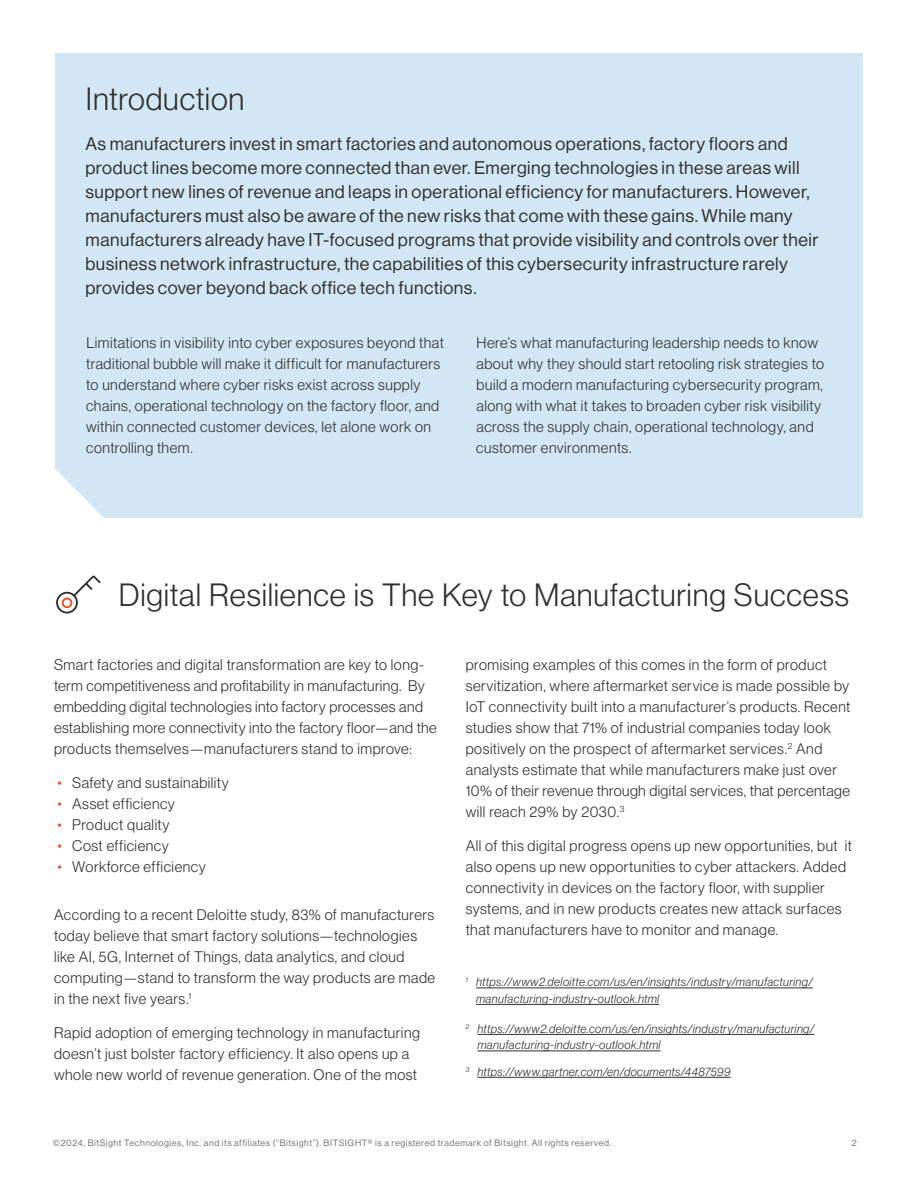
<style>
.page{position:relative;width:918px;height:1188px;background:#fff}
.page>*{position:absolute;margin:0;border:0;box-sizing:border-box;transform-origin:0 0}
.t1{font:31.5px "N Haas Grotesk DS Pro 45 Lt";letter-spacing:.025em;color:#2f302f}
.t2{font:18px/24px "N Haas Grotesk DS Pro 55 Rg";letter-spacing:.025em;color:#2f302f}
.t3{font:15px/21px "N Haas Grotesk DS Pro 45 Lt";letter-spacing:.035em;color:#2f302f}
.t4{font:12px/16.5px "N Haas Grotesk DS Pro 46 Lt It";letter-spacing:.035em;color:#2f302f}
.t5{font:9px "N Haas Grotesk DS Pro 55 Rg";letter-spacing:.06em;color:#737373}
.s1{color:#f04c24}
</style>
<div class="page">
<div style="left:55px;top:53px;width:808px;height:464px;background:#d3e6f4"></div>
<svg style="left:55px;top:469px;width:51px;height:49px"></svg>
<hr style="left:476px;top:988px;width:337px;height:1px;background:#2f302f">
<hr style="left:476px;top:1004px;width:183px;height:1px;background:#2f302f">
<hr style="left:477px;top:1034px;width:337px;height:1px;background:#2f302f">
<hr style="left:477px;top:1051px;width:184px;height:1px;background:#2f302f">
<hr style="left:477px;top:1077px;width:254px;height:1px;background:#2f302f">
<svg style="left:56px;top:575px;width:45px;height:39px"></svg>
<div style="left:62px;top:598px;width:10px;height:10px;border:2px solid #f04c22;border-radius:50%"></div>
<h1 class="t1" style="left:86px;top:82px;width:160px">Introduction</h1>
<p class="t2" style="left:86px;top:131px;width:735px">As manufacturers invest in smart factories and autonomous operations, factory floors and product lines become more connected than ever. Emerging technologies in these areas will support new lines of revenue and leaps in operational efficiency for manufacturers. However, manufacturers must also be aware of the new risks that come with these gains. While many manufacturers already have IT-focused programs that provide visibility and controls over their business network infrastructure, the capabilities of this cybersecurity infrastructure rarely provides cover beyond back office tech functions.</p>
<p class="t3" style="left:86px;top:332px;width:359px">Limitations in visibility into cyber exposures beyond that traditional bubble will make it difficult for manufacturers to understand where cyber risks exist across supply chains, operational technology on the factory floor, and within connected customer devices, let alone work on controlling them.</p>
<p class="t3" style="left:476px;top:332px;width:349px">Here’s what manufacturing leadership needs to know about why they should start retooling risk strategies to build a modern manufacturing cybersecurity program, along with what it takes to broaden cyber risk visibility across the supply chain, operational technology, and customer environments.</p>
<h1 class="t1" style="left:119px;top:577px;width:732px">Digital Resilience is The Key to Manufacturing Success</h1>
<p class="t3" style="left:54px;top:654px;width:384px">Smart factories and digital transformation are key to long&shy;term competitiveness and profitability in manufacturing. By embedding digital technologies into factory processes and establishing more connectivity into the factory floor—and the products themselves—manufacturers stand to improve:</p>
<p class="t3" style="left:57px;top:773px;width:173px"><span class="s1">•</span> Safety and sustainability</p>
<p class="t3" style="left:57px;top:794px;width:119px"><span class="s1">•</span> Asset efficiency</p>
<p class="t3" style="left:57px;top:815px;width:114px"><span class="s1">•</span> Product quality</p>
<p class="t3" style="left:57px;top:836px;width:113px"><span class="s1">•</span> Cost efficiency</p>
<p class="t3" style="left:57px;top:857px;width:150px"><span class="s1">•</span> Workforce efficiency</p>
<p class="t3" style="left:54px;top:904px;width:383px">According to a recent Deloitte study, 83% of manufacturers today believe that smart factory solutions—technologies like AI, 5G, Internet of Things, data analytics, and cloud computing—stand to transform the way products are made in the next five years.<sup>1</sup></p>
<p class="t3" style="left:54px;top:1022px;width:367px">Rapid adoption of emerging technology in manufacturing doesn’t just bolster factory efficiency. It also opens up a whole new world of revenue generation. One of the most</p>
<p class="t3" style="left:466px;top:654px;width:386px">promising examples of this comes in the form of product servitization, where aftermarket service is made possible by IoT connectivity built into a manufacturer’s products. Recent studies show that 71% of industrial companies today look positively on the prospect of aftermarket services.<sup>2</sup> And analysts estimate that while manufacturers make just over 10% of their revenue through digital services, that percentage will reach 29% by 2030.<sup>3</sup></p>
<p class="t3" style="left:466px;top:836px;width:388px">All of this digital progress opens up new opportunities, but it also opens up new opportunities to cyber attackers. Added connectivity in devices on the factory floor, with supplier systems, and in new products creates new attack surfaces that manufacturers have to monitor and manage.</p>
<p class="t4" style="left:476px;top:974px;width:338px;text-indent:-10px"><sup>1</sup> https://www2.deloitte.com/us/en/insights/industry/manufacturing/ manufacturing-industry-outlook.html</p>
<p class="t4" style="left:477px;top:1020px;width:338px;text-indent:-12px"><sup>2</sup> https://www2.deloitte.com/us/en/insights/industry/manufacturing/ manufacturing-industry-outlook.html</p>
<p class="t4" style="left:466px;top:1063px;width:266px"><sup>3</sup> https://www.gartner.com/en/documents/4487599</p>
<p class="t5" style="left:53px;top:1138px;width:560px">©2024, BitSight Technologies, Inc. and its affiliates (“Bitsight”). BITSIGHT® is a registered trademark of Bitsight. All rights reserved.</p>
<p class="t5" style="left:852px;top:1138px;width:7px">2</p>
</div>
